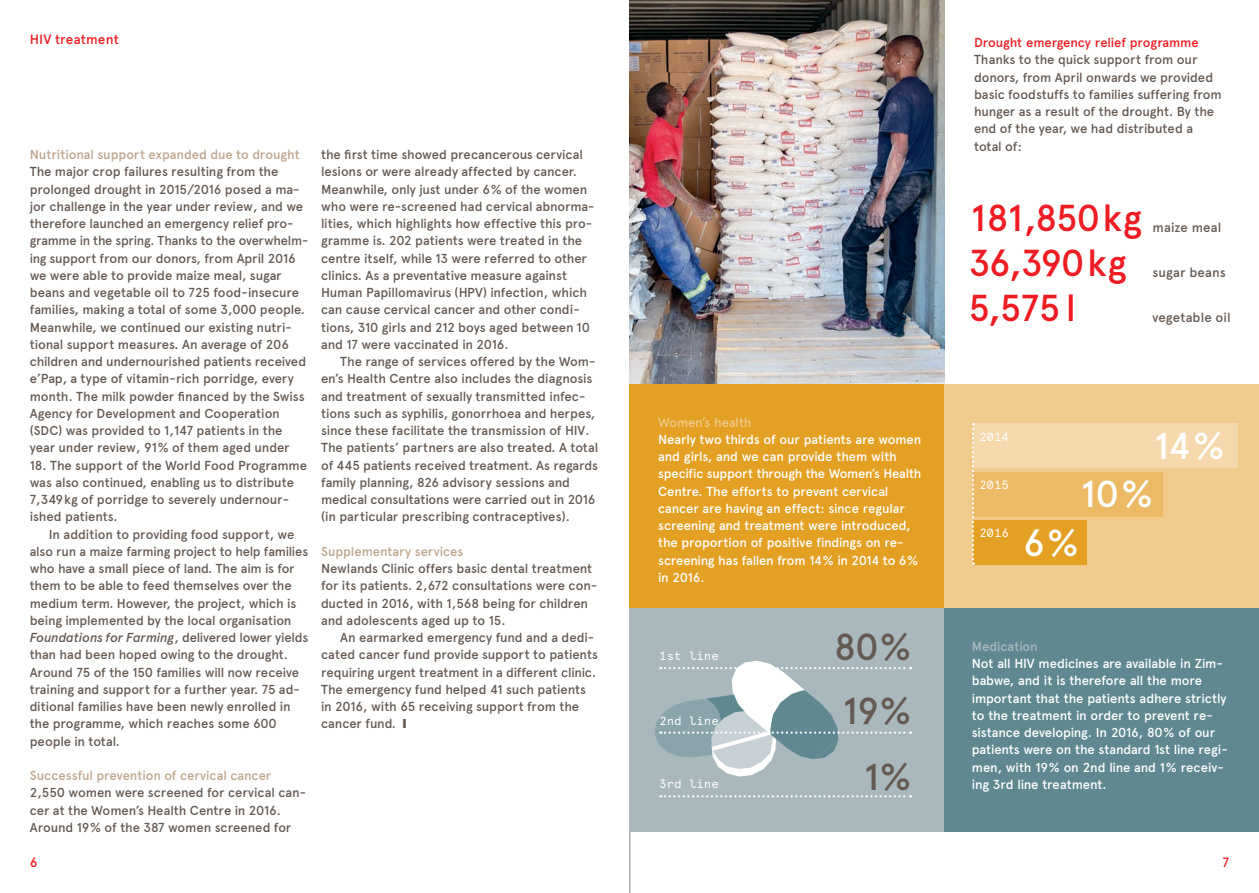
<style>
.page{position:relative;width:1259px;height:893px;background:#fff}
.page>*{position:absolute;margin:0;border:0;box-sizing:border-box;transform-origin:0 0}
.t1{font:500 37.5px/45px "Apercu";letter-spacing:-.01em;color:#ee1d23}
.t2{font:500 37.5px/64.9px "Apercu";color:#655a53;text-align:right}
.t3{font:500 37.5px "Apercu";color:#fff}
.t4{font:500 13.5px "Apercu";letter-spacing:.01em;color:#ee1d23}
.t5{font:500 13.2px "Apercu";letter-spacing:.01em;color:#655a53}
.t6{font:500 13.05px/17.2px "Apercu";letter-spacing:-.01em;color:#655a53}
.t7{font:500 13.05px/17.2px "Apercu";letter-spacing:-.015em;color:#fff}
.t8{font:500 13.05px "Apercu";letter-spacing:-.005em;color:#bea58b}
.t9{font:500 13.05px "Apercu";letter-spacing:-.01em;color:#ee1d23}
.t10{font:500 13.05px "Apercu";letter-spacing:-.01em;color:#f1cb8c}
.t11{font:500 13.05px "Apercu";letter-spacing:-.01em;color:#a8b8bd}
.t12{font:12px "Apercu Mono";color:#fff}
.s1{font-size:12.9px}
.s2{font-style:italic}
</style>
<div class="page">
<hr style="left:629px;top:0;width:1px;height:893px;background:#808285">
<img style="left:629px;top:0;width:315px;height:385px">
<div style="left:944px;top:608px;width:315px;height:223px;background:#608891"></div>
<div style="left:629px;top:608px;width:315px;height:223px;background:#a8b8bd"></div>
<svg style="left:660px;top:795px;width:251px;height:2px"></svg>
<svg style="left:655px;top:661px;width:256px;height:115px"></svg>
<div style="left:944px;top:385px;width:315px;height:223px;background:#f1cb8c"></div>
<div style="left:973px;top:520px;width:113px;height:45px;background:#e3a023"></div>
<div style="left:973px;top:472px;width:189px;height:45px;background:#ecb964"></div>
<div style="left:973px;top:423px;width:264px;height:45px;background:#f5d8ab"></div>
<svg style="left:972px;top:423px;width:2px;height:142px"></svg>
<div style="left:629px;top:385px;width:315px;height:223px;background:#e3a023"></div>
<p class="t4" style="left:30px;top:31px;width:91px">HIV treatment</p>
<p class="t8" style="left:30px;top:147px;width:271px">Nutritional support expanded due to drought</p>
<p class="t6" style="left:30px;top:163px;width:280px">The major crop failures resulting from the prolonged drought in 2015/2016 posed a ma&shy;jor challenge in the year under review, and we therefore launched an emergency relief pro&shy;gramme in the spring. Thanks to the overwhelm&shy;ing support from our donors, from April 2016 we were able to provide maize meal, sugar beans and vegetable oil to 725 food-insecure families, making a total of some 3,000 people.<br>Meanwhile, we continued our existing nutri&shy;tional support measures. An average of 206 children and undernourished patients received e’Pap, a type of vitamin-rich porridge, every month. The milk powder financed by the Swiss Agency for Development and Cooperation (<span class="s1">SDC</span>) was provided to 1,147 patients in the year under review, 91 % of them aged under</p>
<p class="t6" style="left:30px;top:456px;width:279px">18. The support of the World Food Programme was also continued, enabling us to distribute 7,349 kg of porridge to severely undernour&shy;ished patients.</p>
<p class="t6" style="left:30px;top:525px;width:280px;text-indent:19px">In addition to providing food support, we also run a maize farming project to help families who have a small piece of land. The aim is for them to be able to feed themselves over the medium term. However, the project, which is being implemented by the local organisation <span class="s2">Foundations for Farming</span>, delivered lower yields than had been hoped owing to the drought.<br>Around 75 of the 150 families will now receive training and support for a further year. 75 ad&shy;ditional families have been newly enrolled in the programme, which reaches some 600 people in total.</p>
<p class="t8" style="left:30px;top:768px;width:243px">Successful prevention of cervical cancer</p>
<p class="t6" style="left:30px;top:784px;width:278px">2,550 women were screened for cervical can&shy;cer at the Women’s Health Centre in 2016.<br>Around 19 % of the 387 women screened for</p>
<p class="t6" style="left:321px;top:146px;width:273px">the first time showed precancerous cervical lesions or were already affected by cancer.<br>Meanwhile, only just under 6 % of the women who were re-screened had cervical abnorma&shy;lities, which highlights how effective this pro&shy;gramme is. 202 patients were treated in the centre itself, while 13 were referred to other clinics. As a preventative measure against Human Papillomavirus (HPV) infection, which can cause cervical cancer and other condi&shy;tions, 310 girls and 212 boys aged between 10 and 17 were vaccinated in 2016.</p>
<p class="t6" style="left:321px;top:353px;width:279px;text-indent:19px">The range of services offered by the Wom&shy;en’s Health Centre also includes the diagnosis and treatment of sexually transmitted infec&shy;tions such as syphilis, gonorrhoea and herpes, since these facilitate the transmission of HIV.<br>The patients’ partners are also treated. A total of 445 patients received treatment. As regards family planning, 826 advisory sessions and medical consultations were carried out in 2016 (in particular prescribing contraceptives).</p>
<p class="t8" style="left:321px;top:543px;width:144px">Supplementary services</p>
<p class="t6" style="left:321px;top:560px;width:278px">Newlands Clinic offers basic dental treatment for its patients. 2,672 consultations were con&shy;ducted in 2016, with 1,568 being for children and adolescents aged up to 15.</p>
<p class="t6" style="left:321px;top:629px;width:278px;text-indent:19px">An earmarked emergency fund and a dedi&shy;cated cancer fund provide support to patients requiring urgent treatment in a different clinic.<br>The emergency fund helped 41 such patients in 2016, with 65 receiving support from the cancer fund. ❙</p>
<p class="t10" style="left:658px;top:414px;width:95px">Women’s health</p>
<p class="t7" style="left:658px;top:431px;width:265px">Nearly two thirds of our patients are women and girls, and we can provide them with specific support through the Women’s Health Centre. The efforts to prevent cervical cancer are having an effect: since regular screening and treatment were introduced, the proportion of positive findings on re&shy;screening has fallen from 14 % in 2014 to 6 % in 2016.</p>
<p class="t12" style="left:659px;top:649px;width:61px">1st line</p>
<p class="t12" style="left:659px;top:713px;width:61px">2nd line</p>
<p class="t12" style="left:659px;top:777px;width:61px">3rd line</p>
<h1 class="t2" style="left:834px;top:614px;width:79px">80%<br>19%<br>1%</h1>
<p class="t9" style="left:974px;top:35px;width:226px">Drought emergency relief programme</p>
<p class="t6" style="left:974px;top:51px;width:249px">Thanks to the quick support from our donors, from April onwards we provided basic foodstuffs to families suffering from hunger as a result of the drought. By the end of the year, we had distributed a total of:</p>
<h1 class="t1" style="left:968px;top:196px;width:175px">181,850kg<br>36,390kg<br>5,575 l</h1>
<p class="t5" style="left:1152px;top:219px;width:70px">maize meal</p>
<p class="t5" style="left:1152px;top:264px;width:75px">sugar beans</p>
<p class="t5" style="left:1152px;top:309px;width:80px">vegetable oil</p>
<p class="t12" style="left:979px;top:430px;width:31px">2014</p>
<p class="t12" style="left:979px;top:478px;width:31px">2015</p>
<p class="t12" style="left:979px;top:526px;width:31px">2016</p>
<h1 class="t3" style="left:1154px;top:423px;width:72px">14 %</h1>
<h1 class="t3" style="left:1080px;top:472px;width:74px">10 %</h1>
<h1 class="t3" style="left:1023px;top:520px;width:57px">6 %</h1>
<p class="t11" style="left:972px;top:638px;width:67px">Medication</p>
<p class="t7" style="left:972px;top:655px;width:257px">Not all HIV medicines are available in Zim&shy;babwe, and it is therefore all the more important that the patients adhere strictly to the treatment in order to prevent re&shy;sistance developing. In 2016, 80 % of our patients were on the standard 1st line regi&shy;men, with 19 % on 2nd line and 1 % receiv&shy;ing 3rd line treatment.</p>
<p class="t4" style="left:30px;top:854px;width:9px">6</p>
<p class="t4" style="left:1222px;top:854px;width:8px">7</p>
</div>
